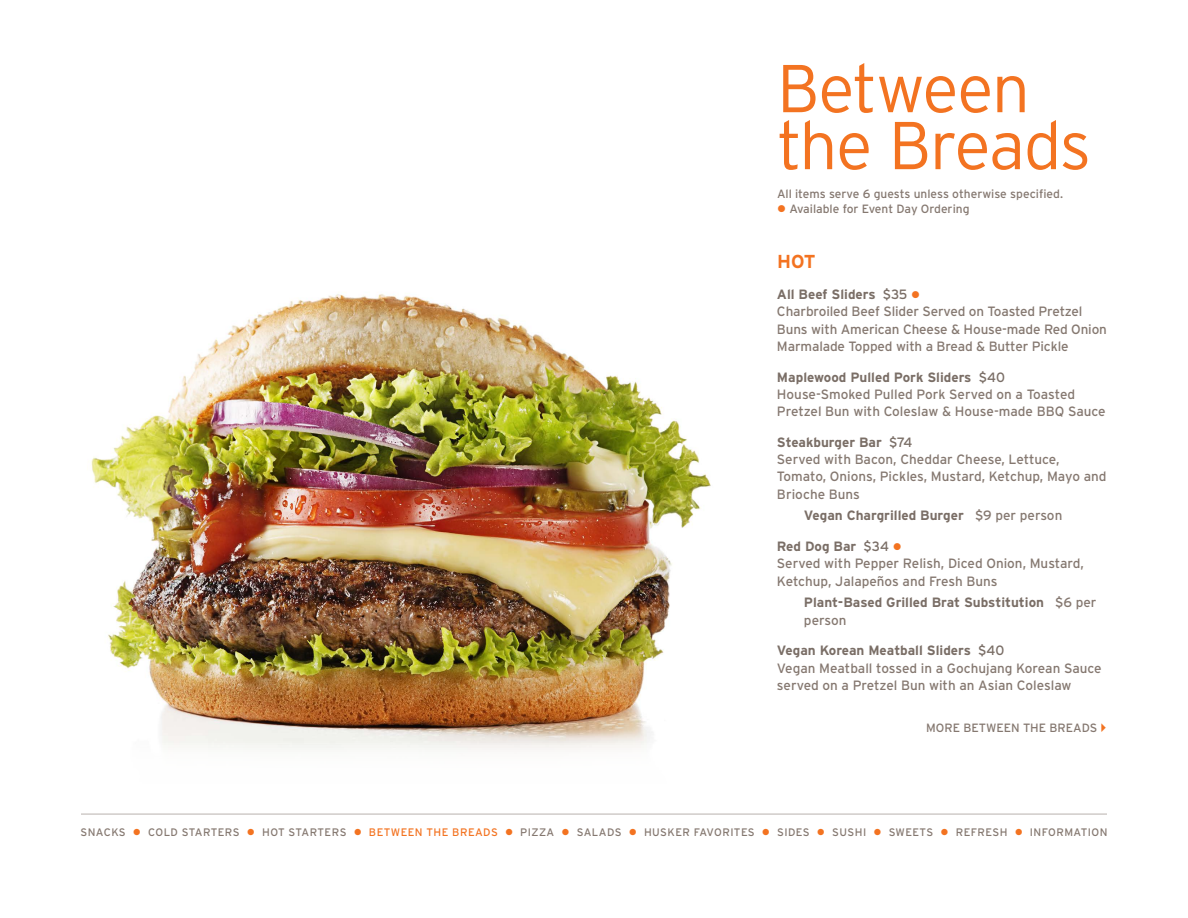
<style>
.page{position:relative;width:1188px;height:918px;background:#fff}
.page>*{position:absolute;margin:0;border:0;box-sizing:border-box;transform-origin:0 0}
.t1{font:300 67.5px/57px "Interstate";letter-spacing:-.025em;color:#f37321}
.t2{font:700 18.75px "Interstate";color:#f37321}
.t3{font:13.5px/17.2px "Interstate";letter-spacing:-.01em;color:#857870}
.t4{font:700 13.5px/17.2px "Interstate";color:#7a6e66}
.t5{font:12px "Interstate";color:#857870}
.t6{font:10.8px "Interstate";letter-spacing:.04em;color:#857870}
.s1{color:#f37321}
.s2{font-weight:700;color:#7a6e66}
.s3{color:#7a6e66}
.s4{font-weight:400;color:#857870}
</style>
<div class="page">
<hr style="left:81px;top:814px;width:1026px;height:1px;background:#7a6e66">
<img style="left:91px;top:294px;width:620px;height:456px">
<h1 class="t1" style="left:777px;top:59px;width:316px">Between the Breads</h1>
<p class="t5" style="left:777px;top:187px;width:288px">All items serve 6 guests unless otherwise specified.</p>
<p class="t5" style="left:777px;top:202px;width:194px"><span class="s1">●</span> Available for Event Day Ordering</p>
<h2 class="t2" style="left:777px;top:251px;width:40px">HOT</h2>
<p class="t3" style="left:777px;top:286px;width:332px"><span class="s2">All Beef Sliders</span> <span class="s3">$35</span> <span class="s1">●<br></span>Charbroiled Beef Slider Served on Toasted Pretzel Buns with American Cheese &amp; House-made Red Onion Marmalade Topped with a Bread &amp; Butter Pickle</p>
<p class="t3" style="left:777px;top:368px;width:330px"><span class="s2">Maplewood Pulled Pork Sliders</span> <span class="s3">$40<br></span>House-Smoked Pulled Pork Served on a Toasted<br>Pretzel Bun with Coleslaw &amp; House-made BBQ Sauce</p>
<p class="t3" style="left:777px;top:433px;width:331px"><span class="s2">Steakburger Bar</span> <span class="s3">$74<br></span>Served with Bacon, Cheddar Cheese, Lettuce,<br>Tomato, Onions, Pickles, Mustard, Ketchup, Mayo and<br>Brioche Buns</p>
<p class="t4" style="left:804px;top:507px;width:260px">Vegan Chargrilled Burger <span class="s4">$9 per person</span></p>
<p class="t3" style="left:777px;top:538px;width:309px"><span class="s2">Red Dog Bar</span> <span class="s3">$34</span> <span class="s1">●<br></span>Served with Pepper Relish, Diced Onion, Mustard,<br>Ketchup, Jalapeños and Fresh Buns</p>
<p class="t4" style="left:804px;top:594px;width:294px">Plant-Based Grilled Brat Substitution <span class="s4">$6 per person</span></p>
<p class="t3" style="left:777px;top:642px;width:326px"><span class="s2">Vegan Korean Meatball Sliders</span> <span class="s3">$40<br></span>Vegan Meatball tossed in a Gochujang Korean Sauce served on a Pretzel Bun with an Asian Coleslaw</p>
<p class="t5" style="left:926px;top:721px;width:173px">MORE BETWEEN THE BREADS</p>
<p class="t6" style="left:81px;top:826px;width:1028px">SNACKS <span class="s1">●</span> COLD STARTERS <span class="s1">●</span> HOT STARTERS <span class="s1">● BETWEEN THE BREADS</span> <span class="s1">●</span> PIZZA <span class="s1">●</span> SALADS <span class="s1">●</span> HUSKER FAVORITES <span class="s1">●</span> SIDES <span class="s1">●</span> SUSHI <span class="s1">●</span> SWEETS <span class="s1">●</span> REFRESH <span class="s1">●</span> INFORMATION</p>
</div>
